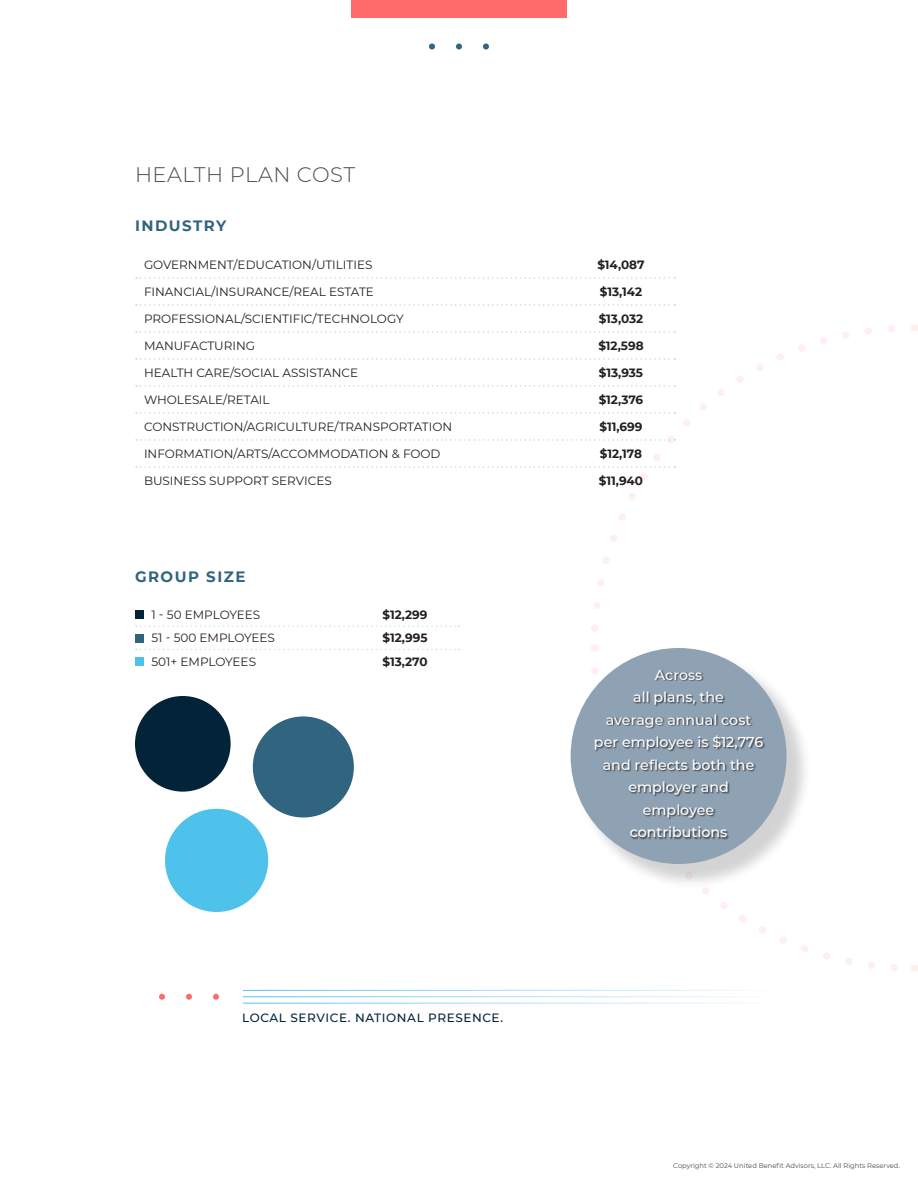
<style>
.page{position:relative;width:918px;height:1188px;background:#fff}
.page>*{position:absolute;margin:0;border:0;box-sizing:border-box;transform-origin:0 0}
.t1{font:300 21px "Montserrat";letter-spacing:.025em;color:#4b4c4d}
.t2{font:700 15px "Montserrat";letter-spacing:.1em;color:#30647f}
.t3{font:500 14.25px/22.5px "Montserrat";color:#fff;text-align:center}
.t4{font:12px "Montserrat";color:#231f20}
.t5{font:700 12px "Montserrat";color:#231f20}
.t6{font:500 12px "Montserrat";letter-spacing:.05em;color:#032438}
.t7{font:6.75px "Montserrat";color:#4b4c4d}
</style>
<div class="page">
<svg style="left:591px;top:325px;width:304px;height:307px"></svg>
<svg style="left:136px;top:277px;width:539px;height:2px"></svg>
<svg style="left:136px;top:304px;width:539px;height:2px"></svg>
<svg style="left:136px;top:331px;width:539px;height:2px"></svg>
<svg style="left:136px;top:358px;width:539px;height:2px"></svg>
<svg style="left:136px;top:385px;width:539px;height:2px"></svg>
<svg style="left:136px;top:412px;width:539px;height:2px"></svg>
<svg style="left:136px;top:439px;width:539px;height:2px"></svg>
<svg style="left:136px;top:466px;width:539px;height:2px"></svg>
<svg style="left:136px;top:625px;width:323px;height:2px"></svg>
<svg style="left:136px;top:649px;width:323px;height:1px"></svg>
<div style="left:351px;top:0;width:216px;height:18px;background:#ff6b6b"></div>
<svg style="left:429px;top:44px;width:6px;height:6px"></svg>
<svg style="left:456px;top:44px;width:6px;height:6px"></svg>
<svg style="left:483px;top:44px;width:6px;height:6px"></svg>
<svg style="left:159px;top:994px;width:6px;height:6px"></svg>
<svg style="left:186px;top:994px;width:6px;height:6px"></svg>
<svg style="left:213px;top:994px;width:6px;height:6px"></svg>
<div style="left:573px;top:650px;width:239px;height:239px;background:#231f20;opacity:.2"></div>
<div style="left:571px;top:648px;width:216px;height:216px;background:#8fa2b3;border-radius:50%"></div>
<div style="left:595px;top:670px;width:170px;height:170px;background:#231f20;opacity:.75"></div>
<div style="left:135px;top:696px;width:96px;height:96px;background:#032438;border-radius:50%"></div>
<div style="left:253px;top:716px;width:101px;height:102px;background:#30647f;border-radius:50%"></div>
<div style="left:165px;top:809px;width:103px;height:103px;background:#4fc2ec;border-radius:50%"></div>
<div style="left:135px;top:610px;width:9px;height:9px;background:#032438"></div>
<div style="left:135px;top:634px;width:9px;height:9px;background:#30647f"></div>
<div style="left:135px;top:657px;width:9px;height:9px;background:#4fc2ec"></div>
<p class="t1" style="left:135px;top:160px;width:222px">HEALTH PLAN COST</p>
<p class="t2" style="left:135px;top:214px;width:93px">INDUSTRY</p>
<p class="t4" style="left:144px;top:256px;width:230px">GOVERNMENT/EDUCATION/UTILITIES</p>
<p class="t4" style="left:144px;top:283px;width:231px">FINANCIAL/INSURANCE/REAL ESTATE</p>
<p class="t4" style="left:144px;top:310px;width:261px">PROFESSIONAL/SCIENTIFIC/TECHNOLOGY</p>
<p class="t4" style="left:144px;top:337px;width:113px">MANUFACTURING</p>
<p class="t4" style="left:144px;top:364px;width:216px">HEALTH CARE/SOCIAL ASSISTANCE</p>
<p class="t4" style="left:144px;top:391px;width:127px">WHOLESALE/RETAIL</p>
<p class="t4" style="left:144px;top:418px;width:310px">CONSTRUCTION/AGRICULTURE/TRANSPORTATION</p>
<p class="t4" style="left:144px;top:445px;width:298px">INFORMATION/ARTS/ACCOMMODATION &amp; FOOD</p>
<p class="t4" style="left:144px;top:472px;width:189px">BUSINESS SUPPORT SERVICES</p>
<p class="t2" style="left:135px;top:566px;width:112px">GROUP SIZE</p>
<p class="t4" style="left:152px;top:606px;width:110px">1 - 50 EMPLOYEES</p>
<p class="t4" style="left:152px;top:630px;width:125px">51 - 500 EMPLOYEES</p>
<p class="t4" style="left:152px;top:653px;width:106px">501+ EMPLOYEES</p>
<p class="t5" style="left:382px;top:606px;width:47px">$12,299</p>
<p class="t5" style="left:382px;top:629px;width:47px">$12,995</p>
<p class="t5" style="left:382px;top:653px;width:47px">$13,270</p>
<p class="t6" style="left:242px;top:1009px;width:262px">LOCAL SERVICE. NATIONAL PRESENCE.</p>
<p class="t5" style="left:597px;top:256px;width:49px">$14,087</p>
<p class="t5" style="left:600px;top:283px;width:44px">$13,142</p>
<p class="t5" style="left:599px;top:310px;width:46px">$13,032</p>
<p class="t5" style="left:598px;top:337px;width:47px">$12,598</p>
<p class="t5" style="left:599px;top:364px;width:46px">$13,935</p>
<p class="t5" style="left:599px;top:391px;width:46px">$12,376</p>
<p class="t5" style="left:600px;top:418px;width:44px">$11,699</p>
<p class="t5" style="left:600px;top:445px;width:44px">$12,178</p>
<p class="t5" style="left:599px;top:472px;width:46px">$11,940</p>
<p class="t3" style="left:594px;top:663px;width:171px">Across<br>all plans, the<br>average annual cost per employee is $12,776 and reflects both the employer and employee contributions</p>
<p class="t7" style="left:673px;top:1160px;width:228px">Copyright © 2024 United Benefit Advisors, LLC. All Rights Reserved.</p>
</div>
